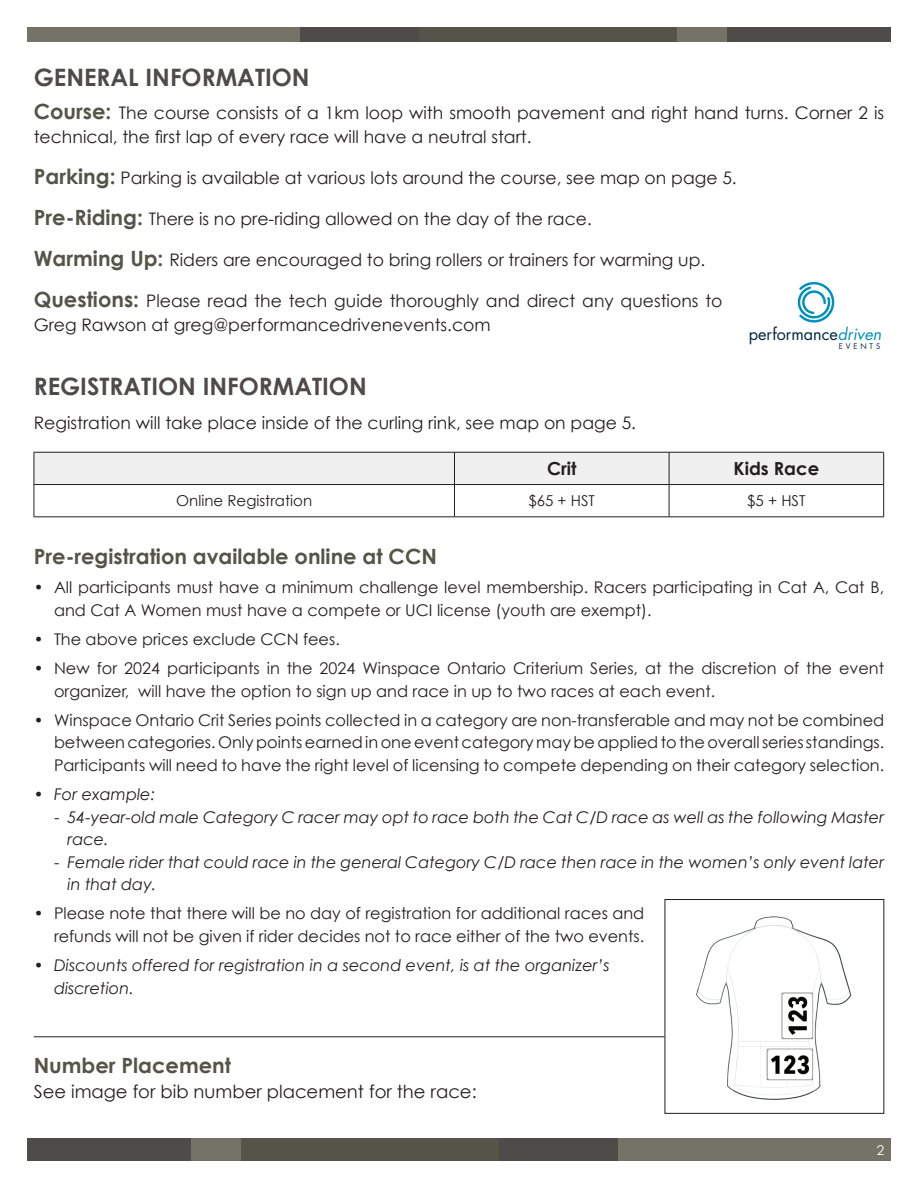
<style>
.page{position:relative;width:918px;height:1188px;background:#fff}
.page>*{position:absolute;margin:0;border:0;box-sizing:border-box;transform-origin:0 0}
.t1{font:700 24px "Century Gothic";color:#4e4b49}
.t2{font:700 21px "Century Gothic";color:#545548}
.t3{font:18px "Century Gothic";color:#231f20}
.t4{font:700 18px "Century Gothic";color:#231f20}
.t5{font:17.25px/24.6px "Century Gothic";color:#231f20}
.t6{font:16.2px/22.5px "Century Gothic";color:#231f20}
.t7{font:italic 16.2px/22.5px "Century Gothic";color:#231f20}
.t8{font:16.2px "Futura";color:#00263e}
.t9{font:15px "Century Gothic";color:#231f20}
.t10{font:13.5px "Century Gothic";color:#fff}
.t11{font:7.65px "Futura";letter-spacing:.38em;color:#00263e}
.s1{font-weight:700;font-size:21px;color:#545548}
.s2{font-style:italic;color:#0090be}
.s3{font-style:normal}
</style>
<div class="page">
<div style="left:617px;top:1138px;width:274px;height:23px;background:#757367"></div>
<div style="left:499px;top:1138px;width:118px;height:23px;background:#4e4b49"></div>
<div style="left:241px;top:1138px;width:258px;height:23px;background:#545548"></div>
<div style="left:191px;top:1138px;width:50px;height:23px;background:#757367"></div>
<div style="left:27px;top:1138px;width:164px;height:23px;background:#4e4b49"></div>
<div style="left:27px;top:27px;width:274px;height:14px;background:#757367"></div>
<div style="left:301px;top:27px;width:118px;height:14px;background:#4e4b49"></div>
<div style="left:419px;top:27px;width:258px;height:14px;background:#545548"></div>
<div style="left:677px;top:27px;width:50px;height:14px;background:#757367"></div>
<div style="left:727px;top:27px;width:164px;height:14px;background:#4e4b49"></div>
<div style="left:35px;top:453px;width:848px;height:31px;background:#f0f0f0"></div>
<hr style="left:34px;top:452px;width:420px;height:1px;background:#231f20">
<hr style="left:34px;top:452px;width:1px;height:32px;background:#231f20">
<hr style="left:454px;top:452px;width:215px;height:1px;background:#231f20">
<hr style="left:454px;top:452px;width:1px;height:32px;background:#231f20">
<hr style="left:669px;top:452px;width:215px;height:1px;background:#231f20">
<hr style="left:669px;top:452px;width:1px;height:32px;background:#231f20">
<hr style="left:883px;top:452px;width:1px;height:32px;background:#231f20">
<hr style="left:34px;top:484px;width:420px;height:1px;background:#231f20">
<hr style="left:34px;top:485px;width:1px;height:32px;background:#231f20">
<hr style="left:454px;top:484px;width:215px;height:1px;background:#231f20">
<hr style="left:454px;top:485px;width:1px;height:32px;background:#231f20">
<hr style="left:669px;top:484px;width:215px;height:1px;background:#231f20">
<hr style="left:669px;top:485px;width:1px;height:32px;background:#231f20">
<hr style="left:883px;top:485px;width:1px;height:32px;background:#231f20">
<hr style="left:34px;top:517px;width:420px;height:1px;background:#231f20">
<hr style="left:454px;top:517px;width:215px;height:1px;background:#231f20">
<hr style="left:669px;top:517px;width:215px;height:1px;background:#231f20">
<svg style="left:797px;top:282px;width:38px;height:41px"></svg>
<img style="left:696px;top:916px;width:156px;height:184px">
<div style="left:665px;top:899px;width:219px;height:215px;border:1px solid #231f20"></div>
<hr style="left:34px;top:1036px;width:631px;height:1px;background:#231f20">
<p class="t1" style="left:34px;top:62px;width:277px">GENERAL INFORMATION</p>
<p class="t5" style="left:34px;top:100px;width:852px"><span class="s1">Course:</span> The course consists of a 1km loop with smooth pavement and right hand turns. Corner 2 is technical, the first lap of every race will have a neutral start.</p>
<p class="t5" style="left:34px;top:165px;width:704px"><span class="s1">Parking:</span> Parking is available at various lots around the course, see map on page 5.</p>
<p class="t5" style="left:34px;top:206px;width:560px"><span class="s1">Pre-Riding:</span> There is no pre-riding allowed on the day of the race.</p>
<p class="t5" style="left:34px;top:247px;width:673px"><span class="s1">Warming Up:</span> Riders are encouraged to bring rollers or trainers for warming up.</p>
<p class="t5" style="left:34px;top:288px;width:690px"><span class="s1">Questions:</span> Please read the tech guide thoroughly and direct any questions to<br>Greg Rawson at greg@performancedrivenevents.com</p>
<p class="t8" style="left:749px;top:323px;width:134px">performance<span class="s2">driven</span></p>
<p class="t11" style="left:839px;top:341px;width:43px">EVENTS</p>
<p class="t1" style="left:34px;top:372px;width:335px">REGISTRATION INFORMATION</p>
<p class="t5" style="left:34px;top:410px;width:604px">Registration will take place inside of the curling rink, see map on page 5.</p>
<p class="t4" style="left:547px;top:457px;width:31px">Crit</p>
<p class="t4" style="left:734px;top:457px;width:87px">Kids Race</p>
<p class="t9" style="left:176px;top:492px;width:137px">Online Registration</p>
<p class="t9" style="left:529px;top:492px;width:68px">$65 + HST</p>
<p class="t9" style="left:747px;top:492px;width:60px">$5 + HST</p>
<p class="t2" style="left:34px;top:543px;width:405px">Pre-registration available online at CCN</p>
<p class="t6" style="left:54px;top:576px;width:832px;text-indent:-20px">• All participants must have a minimum challenge level membership. Racers participating in Cat A, Cat B, and Cat A Women must have a compete or UCI license (youth are exempt).</p>
<p class="t6" style="left:34px;top:628px;width:308px">• The above prices exclude CCN fees.</p>
<p class="t6" style="left:54px;top:657px;width:832px;text-indent:-20px">• New for 2024 participants in the 2024 Winspace Ontario Criterium Series, at the discretion of the event organizer, will have the option to sign up and race in up to two races at each event.</p>
<p class="t6" style="left:54px;top:709px;width:832px;text-align:justify;text-indent:-20px">• Winspace Ontario Crit Series points collected in a category are non-transferable and may not be combined between categories. Only points earned in one event category may be applied to the overall series standings.<br>Participants will need to have the right level of licensing to compete depending on their category selection.</p>
<p class="t7" style="left:34px;top:783px;width:123px">• For example:</p>
<p class="t7" style="left:68px;top:805px;width:818px;text-indent:-14px"><span class="s3">-</span> 54-year-old male Category C racer may opt to race both the Cat C/D race as well as the following Master race.</p>
<p class="t7" style="left:68px;top:850px;width:818px;text-indent:-14px"><span class="s3">-</span> Female rider that could race in the general Category C/D race then race in the women’s only event later in that day.</p>
<p class="t6" style="left:34px;top:902px;width:612px;text-align:right">• Please note that there will be no day of registration for additional races and refunds will not be given if rider decides not to race either of the two events.</p>
<p class="t7" style="left:54px;top:954px;width:557px;text-indent:-20px">• Discounts offered for registration in a second event, is at the organizer’s discretion.</p>
<p class="t2" style="left:34px;top:1053px;width:199px">Number Placement</p>
<p class="t3" style="left:34px;top:1081px;width:444px">See image for bib number placement for the race:</p>
<p class="t10" style="left:877px;top:1142px;width:9px">2</p>
</div>
